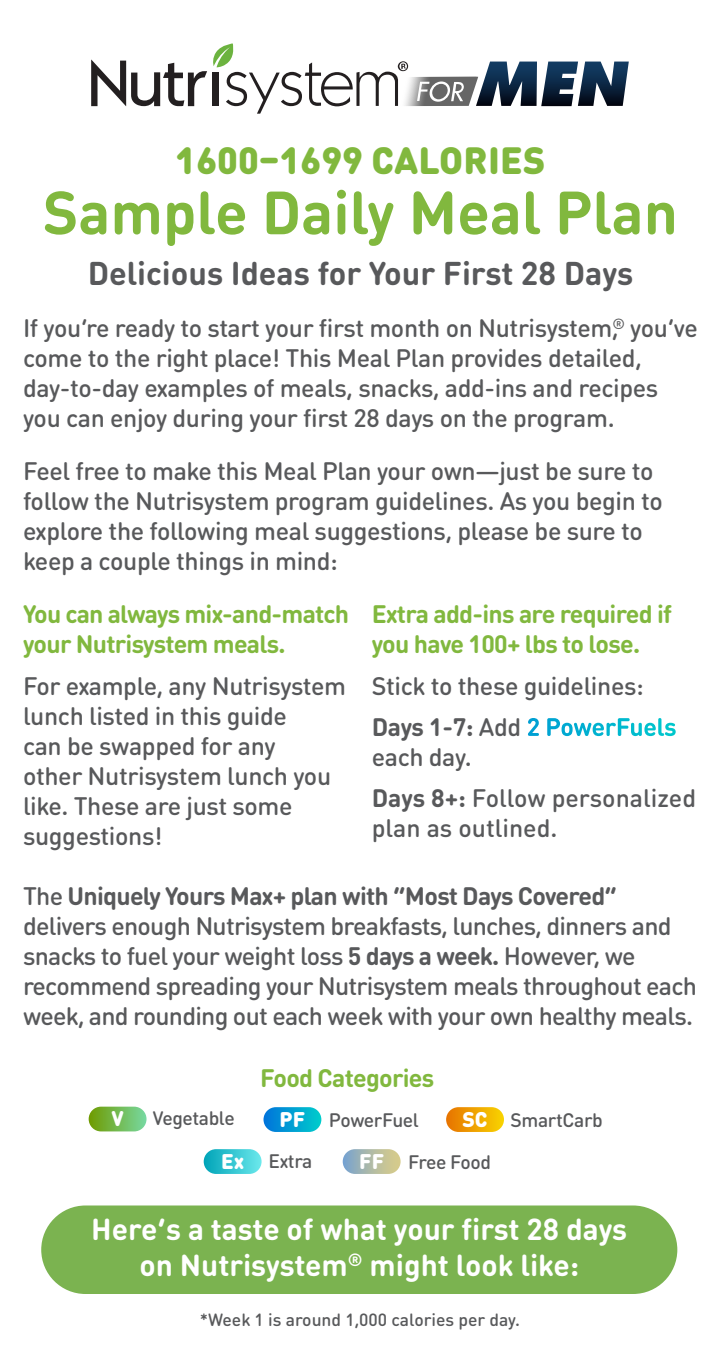
<style>
.page{position:relative;width:720px;height:1350px;background:#fff}
.page>*{position:absolute;margin:0;border:0;box-sizing:border-box;transform-origin:0 0}
.t1{font:700 60px "DIN Round OT";color:#81b83e}
.t2{font:900 37.5px "DIN Round OT";color:#81b83e}
.t3{font:700 32.5px "DIN Round OT";color:#58595b}
.t4{font:700 30px/36px "DIN Round OT";color:#fff;text-align:center}
.t5{font:500 25px/30px "DIN Round OT";letter-spacing:-.015em;color:#58595b}
.t6{font:700 25px/30px "DIN Round OT";letter-spacing:-.03em;color:#81b83e}
.t7{font:900 21px "DIN Round OT";color:#fff}
.t8{font:500 19.25px "DIN Round OT";letter-spacing:-.02em;color:#58595b}
.t9{font:500 17.5px "DIN Round OT";color:#58595b}
.s1{font-weight:700}
.s2{font-weight:700;color:#fff}
.s3{font-weight:900;font-size:21px;color:#fff}
</style>
<div class="page">
<div style="left:343px;top:1149px;width:58px;height:25px;background:linear-gradient(to right,#7aa3c8,#e0d28c);border-radius:12px"></div>
<div style="left:204px;top:1149px;width:58px;height:25px;background:linear-gradient(to right,#00a3b8,#74e9ed);border-radius:12px"></div>
<div style="left:446px;top:1107px;width:58px;height:25px;background:linear-gradient(to right,#e77200,#f8d308);border-radius:12px"></div>
<div style="left:264px;top:1107px;width:57px;height:25px;background:linear-gradient(to right,#0074db,#0cc);border-radius:12px"></div>
<div style="left:89px;top:1107px;width:58px;height:24px;background:linear-gradient(to right,#6d9b00,#7bd9a2);border-radius:12px"></div>
<svg style="left:91px;top:43px;width:538px;height:71px"></svg>
<div style="left:41px;top:1206px;width:636px;height:88px;background:#7bb350;border-radius:44px"></div>
<h2 class="t2" style="left:176px;top:136px;width:371px">1600–1699 CALORIES</h2>
<h1 class="t1" style="left:43px;top:173px;width:637px">Sample Daily Meal Plan</h1>
<h3 class="t3" style="left:88px;top:252px;width:547px">Delicious Ideas for Your First 28 Days</h3>
<p class="t5" style="left:23px;top:313px;width:676px">If you’re ready to start your first month on Nutrisystem,<sup>®</sup> you’ve come to the right place! This Meal Plan provides detailed, day-to-day examples of meals, snacks, add-ins and recipes you can enjoy during your first 28 days on the program.</p>
<p class="t5" style="left:23px;top:455px;width:641px">Feel free to make this Meal Plan your own—just be sure to follow the Nutrisystem program guidelines. As you begin to explore the following meal suggestions, please be sure to keep a couple things in mind:</p>
<p class="t6" style="left:23px;top:599px;width:328px">You can always mix-and-match your Nutrisystem meals.</p>
<p class="t5" style="left:23px;top:670px;width:325px">For example, any Nutrisystem lunch listed in this guide<br>can be swapped for any<br>other Nutrisystem lunch you like. These are just some suggestions!</p>
<p class="t6" style="left:372px;top:599px;width:302px">Extra add-ins are required if you have 100+ lbs to lose.</p>
<p class="t5" style="left:372px;top:665px;width:306px;line-height:41.2px">Stick to these guidelines:<br><span class="s1">Days 1-7:</span> Add <span class="s2">2 PowerFuels</span></p>
<p class="t5" style="left:372px;top:736px;width:326px;line-height:41.2px">each day.<br><span class="s1">Days 8+:</span> Follow personalized</p>
<p class="t5" style="left:372px;top:813px;width:187px">plan as outlined.</p>
<p class="t5" style="left:23px;top:881px;width:675px">The <span class="s1">Uniquely Yours Max+ plan with “Most Days Covered” </span>delivers enough Nutrisystem breakfasts, lunches, dinners and snacks to fuel your weight loss <span class="s1">5 days a week.</span> However, we recommend spreading your Nutrisystem meals throughout each week, and rounding out each week with your own healthy meals.</p>
<p class="t6" style="left:260px;top:1062px;width:175px">Food Categories</p>
<p class="t7" style="left:111px;top:1105px;width:14px">V</p>
<p class="t8" style="left:153px;top:1106px;width:83px">Vegetable</p>
<p class="t8" style="left:280px;top:1108px;width:141px"><span class="s3">PF</span> PowerFuel</p>
<p class="t8" style="left:462px;top:1108px;width:142px"><span class="s3">SC</span> SmartCarb</p>
<p class="t8" style="left:221px;top:1148px;width:93px"><span class="s3">Ex</span> Extra</p>
<p class="t8" style="left:359px;top:1150px;width:134px"><span class="s3">FF</span> Free Food</p>
<p class="t4" style="left:91px;top:1210px;width:537px">Here’s a taste of what your first 28 days on Nutrisystem<sup>®</sup> might look like:</p>
<p class="t9" style="left:200px;top:1308px;width:322px">*Week 1 is around 1,000 calories per day.</p>
</div>
